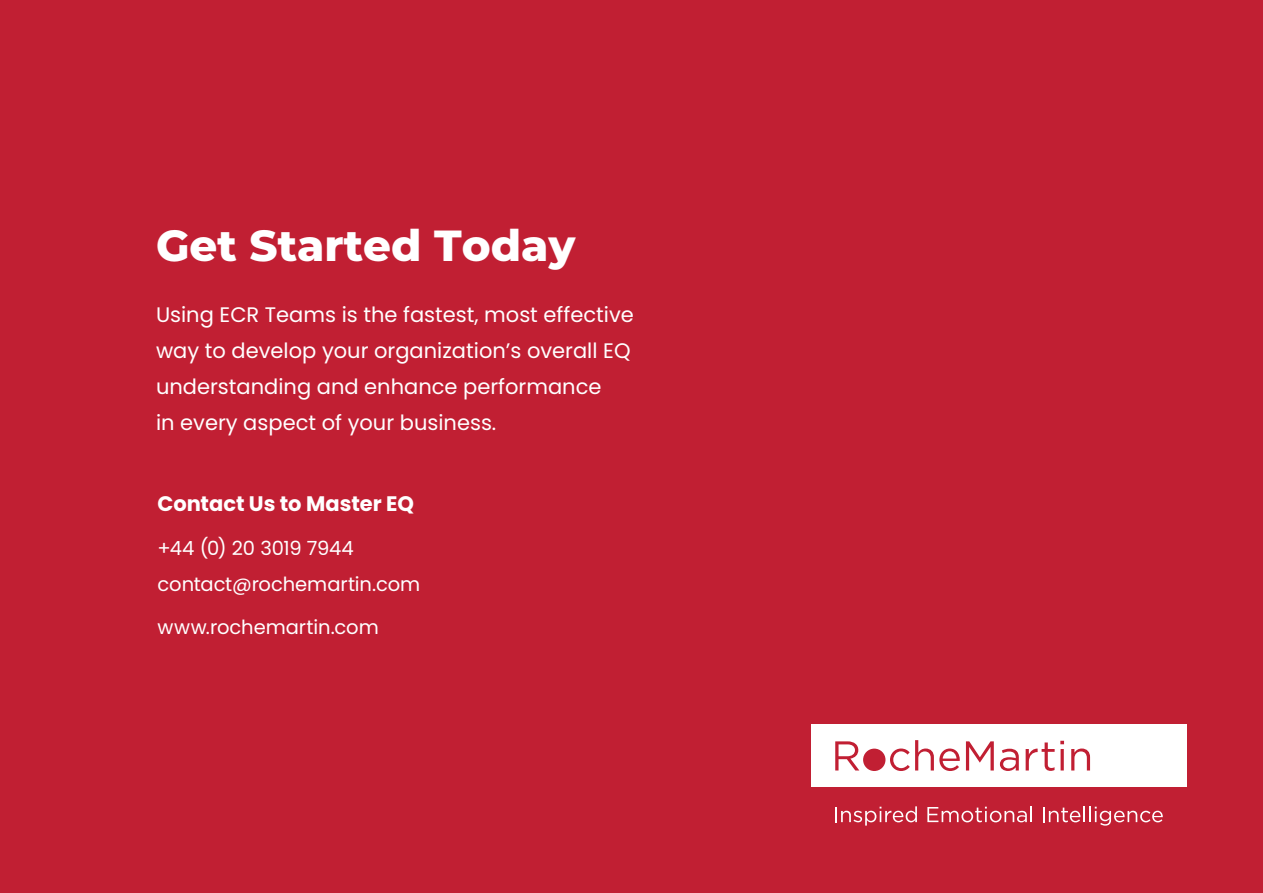
<style>
.page{position:relative;width:1263px;height:893px;background:#c11f33}
.page>*{position:absolute;margin:0;border:0;box-sizing:border-box;transform-origin:0 0}
.t1{font:800 43.5px "Montserrat";color:#fff}
.t2{font:21px/36px "Poppins";color:#fff}
.t3{font:700 21px "Poppins";letter-spacing:-.005em;color:#fff}
.t4{font:19.5px/36px "Poppins";letter-spacing:-.005em;color:#fff}
</style>
<div class="page">
<svg style="left:835px;top:806px;width:82px;height:20px"></svg>
<svg style="left:927px;top:806px;width:105px;height:16px"></svg>
<svg style="left:1043px;top:806px;width:120px;height:20px"></svg>
<div style="left:811px;top:724px;width:375px;height:63px;background:#fff"></div>
<div style="left:863px;top:749px;width:22px;height:22px;background:#c11f33;border-radius:50%"></div>
<svg style="left:835px;top:741px;width:24px;height:29px"></svg>
<svg style="left:890px;top:740px;width:70px;height:31px"></svg>
<svg style="left:966px;top:741px;width:28px;height:29px"></svg>
<svg style="left:1000px;top:749px;width:19px;height:22px"></svg>
<svg style="left:1026px;top:741px;width:38px;height:30px"></svg>
<svg style="left:1071px;top:748px;width:19px;height:22px"></svg>
<h1 class="t1" style="left:156px;top:213px;width:421px">Get Started Today</h1>
<p class="t2" style="left:156px;top:297px;width:479px">Using ECR Teams is the fastest, most effective way to develop your organization’s overall EQ understanding and enhance performance<br>in every aspect of your business.</p>
<p class="t3" style="left:157px;top:489px;width:258px">Contact Us to Master EQ</p>
<p class="t4" style="left:158px;top:530px;width:264px">+44 (0) 20 3019 7944 contact@rochemartin.com</p>
<p class="t4" style="left:158px;top:609px;width:223px">www.rochemartin.com</p>
</div>
